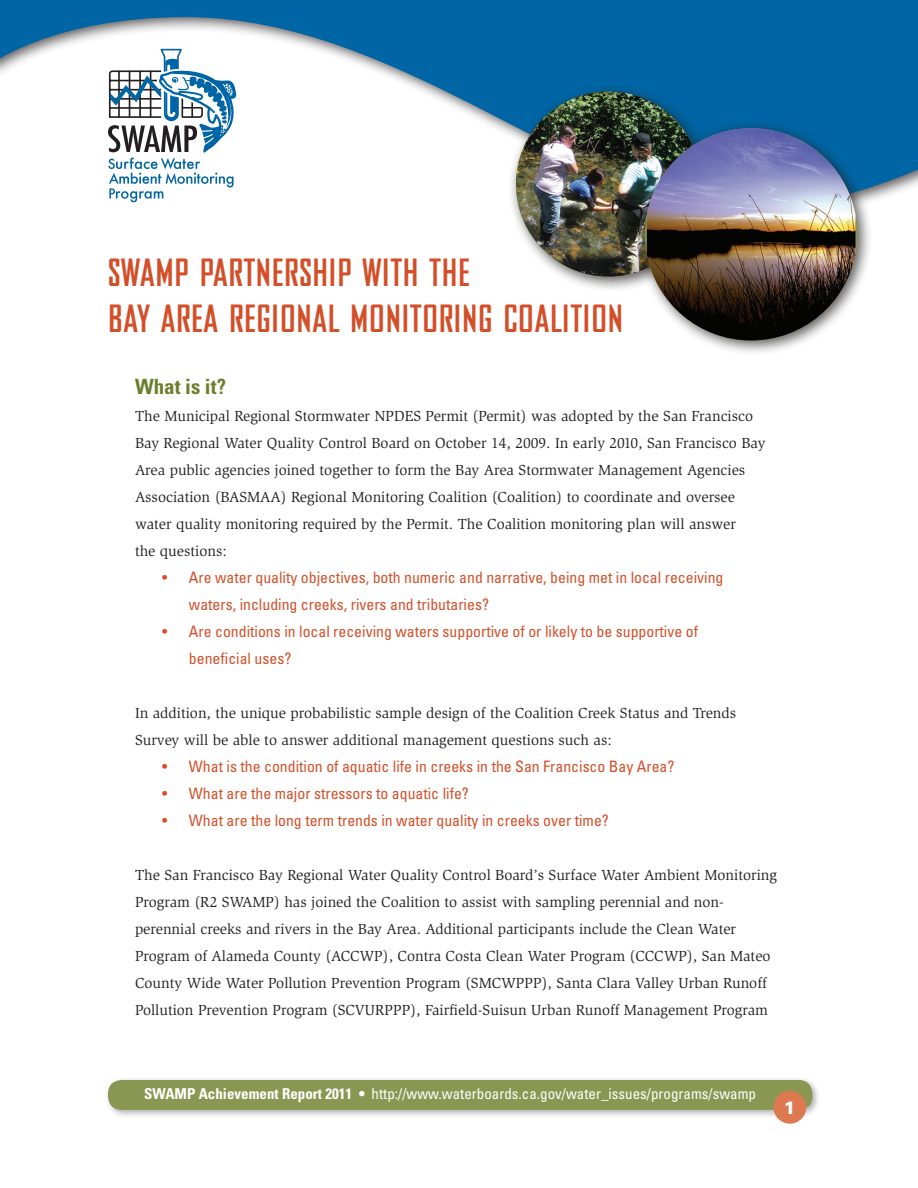
<style>
.page{position:relative;width:918px;height:1188px;background:#fff}
.page>*{position:absolute;margin:0;border:0;box-sizing:border-box;transform-origin:0 0}
.t1{font:700 36px/45.8px "Bureau Agency";letter-spacing:.02em;color:#d34f29}
.t2{font:700 condensed 21px "Univers";color:#6b7f2a}
.t3{font:900 18px "Univers";color:#fff}
.t4{font:condensed 15.75px/27px "Univers";color:#d34f29}
.t5{font:15px/27px "Slimbach";color:#231f20}
.t6{font:condensed 15px "Univers";color:#fff}
.s1{font-weight:700}
</style>
<div class="page">
<div style="left:105px;top:1076px;width:716px;height:42px;background:#231f20;opacity:.35"></div>
<div style="left:108px;top:1080px;width:704px;height:30px;background:#8a9752;border-radius:14px"></div>
<svg style="left:0;top:0;width:918px;height:203px;fill:#0065a4"></svg>
<div style="left:507px;top:82px;width:209px;height:209px;background:#231f20;opacity:.75"></div>
<img style="left:516px;top:92px;width:185px;height:185px;border-radius:92px">
<div style="left:636px;top:119px;width:236px;height:237px;background:#231f20;opacity:.75"></div>
<img style="left:647px;top:128px;width:209px;height:213px">
<svg style="left:108px;top:49px;width:128px;height:153px"></svg>
<div style="left:773px;top:1091px;width:33px;height:33px;background:#dd7950;border-radius:50%"></div>
<h1 class="t1" style="left:108px;top:250px;width:517px">SWAMP PARTNERSHIP WITH THE<br>BAY AREA REGIONAL MONITORING COALITION</h1>
<h2 class="t2" style="left:135px;top:374px;width:92px">What is it?</h2>
<p class="t5" style="left:135px;top:403px;width:632px">The Municipal Regional Stormwater NPDES Permit (Permit) was adopted by the San Francisco Bay Regional Water Quality Control Board on October 14, 2009. In early 2010, San Francisco Bay Area public agencies joined together to form the Bay Area Stormwater Management Agencies Association (BASMAA) Regional Monitoring Coalition (Coalition) to coordinate and oversee water quality monitoring required by the Permit. The Coalition monitoring plan will answer<br>the questions:</p>
<p class="t4" style="left:189px;top:564px;width:536px;text-indent:-27px">• Are water quality objectives, both numeric and narrative, being met in local receiving waters, including creeks, rivers and tributaries?</p>
<p class="t4" style="left:189px;top:618px;width:511px;text-indent:-27px">• Are conditions in local receiving waters supportive of or likely to be supportive of beneficial uses?</p>
<p class="t5" style="left:135px;top:700px;width:603px">In addition, the unique probabilistic sample design of the Coalition Creek Status and Trends<br>Survey will be able to answer additional management questions such as:</p>
<p class="t4" style="left:162px;top:753px;width:514px">• What is the condition of aquatic life in creeks in the San Francisco Bay Area?</p>
<p class="t4" style="left:162px;top:780px;width:308px">• What are the major stressors to aquatic life?</p>
<p class="t4" style="left:162px;top:807px;width:448px">• What are the long‐term trends in water quality in creeks over time?</p>
<p class="t5" style="left:135px;top:862px;width:644px">The San Francisco Bay Regional Water Quality Control Board’s Surface Water Ambient Monitoring Program (R2 SWAMP) has joined the Coalition to assist with sampling perennial and non&shy;perennial creeks and rivers in the Bay Area. Additional participants include the Clean Water Program of Alameda County (ACCWP), Contra Costa Clean Water Program (CCCWP), San Mateo County Wide Water Pollution Prevention Program (SMCWPPP), Santa Clara Valley Urban Runoff Pollution Prevention Program (SCVURPPP), Fairfield-Suisun Urban Runoff Management Program</p>
<p class="t6" style="left:144px;top:1084px;width:614px"><span class="s1">SWAMP Achievement Report 2011 •</span> http://www.waterboards.ca.gov/water_issues/programs/swamp</p>
<p class="t3" style="left:784px;top:1096px;width:14px">1</p>
</div>
